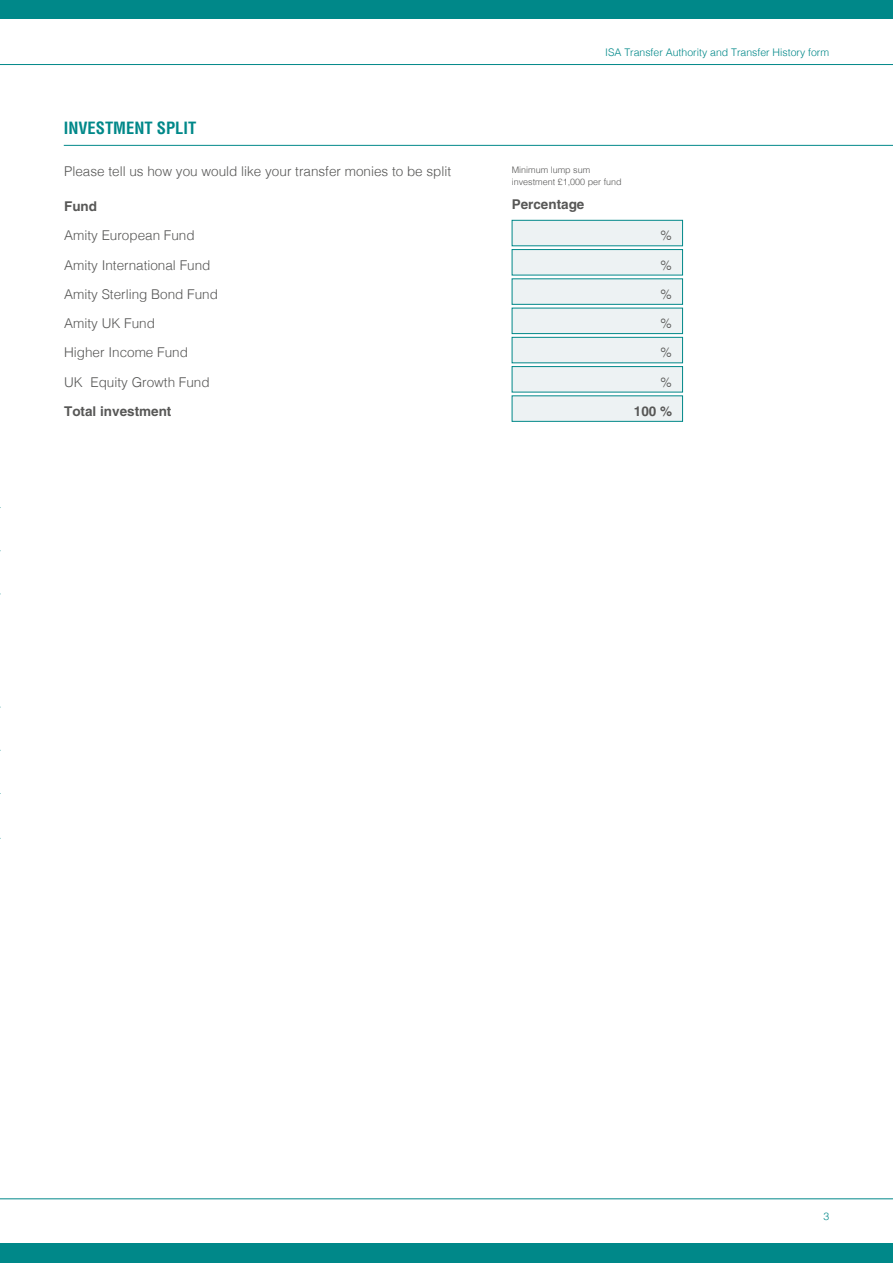
<style>
.page{position:relative;width:893px;height:1263px;background:#fff}
.page>*{position:absolute;margin:0;border:0;box-sizing:border-box;transform-origin:0 0}
.t1{font:700 condensed 16.5px "Helvetica";color:#008889}
.t2{font:300 13.5px "Helvetica";color:#575756}
.t3{font:700 13.5px "Helvetica";color:#575756}
.t4{font:300 10.5px "Helvetica";color:#008889}
.t5{font:300 9px/12px "Helvetica";color:#575756}
</style>
<div class="page">
<hr style="left:0;top:1198px;width:893px;height:1px;background:#008889">
<hr style="left:0;top:64px;width:893px;height:1px;background:#008889">
<div style="left:0;top:1244px;width:893px;height:19px;background:#008889"></div>
<div style="left:0;top:0;width:893px;height:18px;background:#008889"></div>
<hr style="left:64px;top:145px;width:829px;height:1px;background:#008889">
<div style="left:512px;top:220px;width:171px;height:26px;background:#edf2f3;border:1px solid #008889"></div>
<div style="left:512px;top:249px;width:171px;height:26px;background:#edf2f3;border:1px solid #008889"></div>
<div style="left:512px;top:278px;width:171px;height:27px;background:#edf2f3;border:1px solid #008889"></div>
<div style="left:512px;top:308px;width:171px;height:26px;background:#edf2f3;border:1px solid #008889"></div>
<div style="left:512px;top:337px;width:171px;height:26px;background:#edf2f3;border:1px solid #008889"></div>
<div style="left:512px;top:366px;width:171px;height:26px;background:#edf2f3;border:1px solid #008889"></div>
<div style="left:512px;top:395px;width:171px;height:27px;background:#edf2f3;border:1px solid #008889"></div>
<p class="t1" style="left:64px;top:118px;width:134px">INVESTMENT SPLIT</p>
<p class="t2" style="left:64px;top:160px;width:389px">Please tell us how you would like your transfer monies to be split</p>
<p class="t4" style="left:605px;top:43px;width:226px">ISA Transfer Authority and Transfer History form</p>
<p class="t5" style="left:512px;top:163px;width:112px">Minimum lump sum investment £1,000 per fund</p>
<p class="t3" style="left:512px;top:196px;width:74px">Percentage</p>
<p class="t3" style="left:64px;top:198px;width:34px">Fund</p>
<p class="t2" style="left:64px;top:224px;width:132px">Amity European Fund</p>
<p class="t2" style="left:660px;top:224px;width:14px">%</p>
<p class="t2" style="left:64px;top:253px;width:148px">Amity International Fund</p>
<p class="t2" style="left:660px;top:253px;width:14px">%</p>
<p class="t2" style="left:64px;top:283px;width:155px">Amity Sterling Bond Fund</p>
<p class="t2" style="left:660px;top:283px;width:14px">%</p>
<p class="t2" style="left:64px;top:312px;width:92px">Amity UK Fund</p>
<p class="t2" style="left:660px;top:312px;width:14px">%</p>
<p class="t2" style="left:64px;top:341px;width:125px">Higher Income Fund</p>
<p class="t2" style="left:660px;top:341px;width:14px">%</p>
<p class="t2" style="left:64px;top:370px;width:147px">UK Equity Growth Fund</p>
<p class="t2" style="left:660px;top:370px;width:14px">%</p>
<p class="t3" style="left:64px;top:403px;width:109px">Total investment</p>
<p class="t3" style="left:634px;top:403px;width:40px">100 %</p>
<p class="t4" style="left:823px;top:1207px;width:7px">3</p>
</div>
